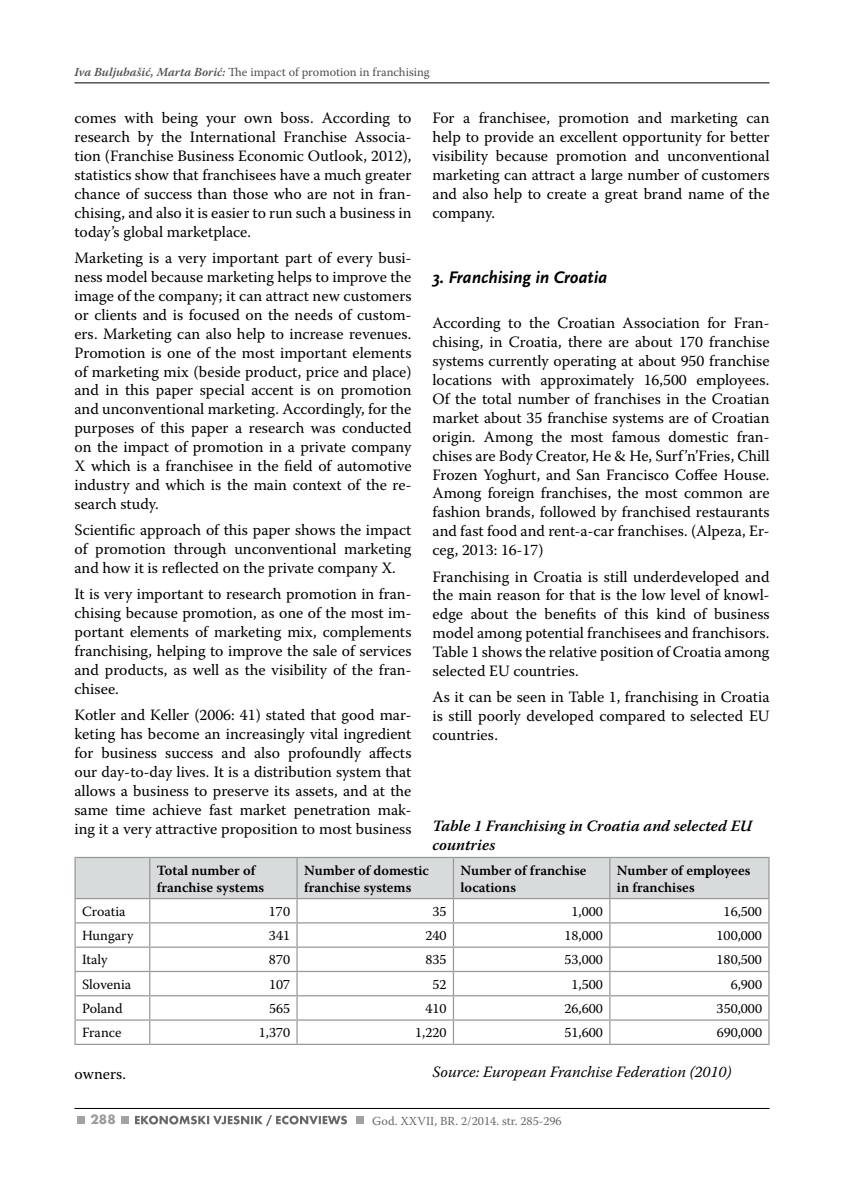
<style>
.page{position:relative;width:844px;height:1191px;background:#fff}
.page>*{position:absolute;margin:0;border:0;box-sizing:border-box;transform-origin:0 0}
.t1{font:italic 700 17.5px "Scala Sans Pro";color:#000}
.t2{font:15.75px/18.9px "Warnock Pro";color:#000;text-align:justify}
.t3{font:italic 600 15.75px/18.9px "Warnock Pro";color:#000}
.t4{font:italic 15.75px "Warnock Pro";color:#000}
.t5{font:14px "Warnock Pro";color:#000}
.t6{font:600 14px/16.8px "Warnock Pro";letter-spacing:-.01em;color:#000}
.t7{font:700 14px "Futura TOT";color:#9c9ca0}
.t8{font:12.25px "Warnock Pro";color:#504f53}
.t9{font:12.25px "Warnock Pro";color:#68676c}
.s1{font-weight:600;font-style:italic}
</style>
<div class="page">
<hr style="left:74px;top:83px;width:695px;height:1px;background:#000">
<hr style="left:74px;top:1108px;width:695px;height:1px;background:#000">
<div style="left:121px;top:1115px;width:7px;height:8px;background:#a3a3a7"></div>
<div style="left:356px;top:1115px;width:8px;height:8px;background:#a3a3a7"></div>
<div style="left:77px;top:1115px;width:8px;height:8px;background:#a3a3a7"></div>
<svg style="left:135px;top:1115px;width:212px;height:11px"></svg>
<hr style="left:74px;top:857px;width:76px;height:1px;background:#98989c">
<hr style="left:74px;top:858px;width:2px;height:40px;background:#98989c">
<hr style="left:74px;top:898px;width:76px;height:1px;background:#98989c">
<hr style="left:74px;top:899px;width:2px;height:23px;background:#98989c">
<hr style="left:74px;top:922px;width:76px;height:1px;background:#98989c">
<hr style="left:74px;top:923px;width:2px;height:23px;background:#98989c">
<hr style="left:74px;top:946px;width:76px;height:1px;background:#98989c">
<hr style="left:74px;top:947px;width:2px;height:23px;background:#98989c">
<hr style="left:74px;top:970px;width:76px;height:2px;background:#98989c">
<hr style="left:74px;top:972px;width:2px;height:23px;background:#98989c">
<hr style="left:74px;top:995px;width:76px;height:1px;background:#98989c">
<hr style="left:74px;top:996px;width:2px;height:23px;background:#98989c">
<hr style="left:74px;top:1019px;width:76px;height:1px;background:#98989c">
<hr style="left:74px;top:1020px;width:2px;height:23px;background:#98989c">
<svg style="left:75px;top:857px;width:694px;height:186px"></svg>
<hr style="left:74px;top:1043px;width:76px;height:2px;background:#98989c">
<hr style="left:150px;top:1043px;width:147px;height:2px;background:#98989c">
<hr style="left:297px;top:1043px;width:156px;height:2px;background:#98989c">
<hr style="left:453px;top:1043px;width:156px;height:2px;background:#98989c">
<hr style="left:609px;top:1043px;width:160px;height:2px;background:#98989c">
<p class="t8" style="left:74px;top:64px;width:357px"><span class="s1">Iva Buljubašić, Marta Borić:</span> The impact of promotion in franchising</p>
<p class="t2" style="left:74px;top:108px;width:338px">comes with being your own boss. According to research by the International Franchise Associa&shy;tion (Franchise Business Economic Outlook, 2012), statistics show that franchisees have a much greater chance of success than those who are not in fran&shy;chising, and also it is easier to run such a business in today’s global marketplace.</p>
<p class="t2" style="left:74px;top:248px;width:338px">Marketing is a very important part of every busi&shy;ness model because marketing helps to improve the image of the company; it can attract new customers or clients and is focused on the needs of custom&shy;ers. Marketing can also help to increase revenues.<br>Promotion is one of the most important elements of marketing mix (beside product, price and place) and in this paper special accent is on promotion and unconventional marketing. Accordingly, for the purposes of this paper a research was conducted on the impact of promotion in a private company X which is a franchisee in the field of automotive industry and which is the main context of the re&shy;search study.</p>
<p class="t2" style="left:74px;top:520px;width:338px">Scientific approach of this paper shows the impact of promotion through unconventional marketing and how it is reflected on the private company X.</p>
<p class="t2" style="left:74px;top:584px;width:338px">It is very important to research promotion in fran&shy;chising because promotion, as one of the most im&shy;portant elements of marketing mix, complements franchising, helping to improve the sale of services and products, as well as the visibility of the fran&shy;chisee.</p>
<p class="t2" style="left:74px;top:705px;width:338px">Kotler and Keller (2006: 41) stated that good mar&shy;keting has become an increasingly vital ingredient for business success and also profoundly affects our day-to-day lives. It is a distribution system that allows a business to preserve its assets, and at the same time achieve fast market penetration mak&shy;ing it a very attractive proposition to most business</p>
<p class="t2" style="left:432px;top:108px;width:338px">For a franchisee, promotion and marketing can help to provide an excellent opportunity for better visibility because promotion and unconventional marketing can attract a large number of customers and also help to create a great brand name of the company.</p>
<p class="t1" style="left:432px;top:267px;width:176px">3. Franchising in Croatia</p>
<p class="t2" style="left:432px;top:313px;width:338px">According to the Croatian Association for Fran&shy;chising, in Croatia, there are about 170 franchise systems currently operating at about 950 franchise locations with approximately 16,500 employees.<br>Of the total number of franchises in the Croatian market about 35 franchise systems are of Croatian origin. Among the most famous domestic fran&shy;chises are Body Creator, He &amp; He, Surf’n’Fries, Chill Frozen Yoghurt, and San Francisco Coffee House.<br>Among foreign franchises, the most common are fashion brands, followed by franchised restaurants and fast food and rent-a-car franchises. (Alpeza, Er&shy;ceg, 2013: 16-17)</p>
<p class="t2" style="left:432px;top:566px;width:338px">Franchising in Croatia is still underdeveloped and the main reason for that is the low level of knowl&shy;edge about the benefits of this kind of business model among potential franchisees and franchisors.<br>Table 1 shows the relative position of Croatia among selected EU countries.</p>
<p class="t2" style="left:432px;top:687px;width:338px">As it can be seen in Table 1, franchising in Croatia is still poorly developed compared to selected EU countries.</p>
<p class="t3" style="left:432px;top:816px;width:321px">Table 1 Franchising in Croatia and selected EU countries</p>
<p class="t6" style="left:157px;top:861px;width:109px">Total number of franchise systems</p>
<p class="t6" style="left:304px;top:861px;width:126px">Number of domestic franchise systems</p>
<p class="t6" style="left:460px;top:861px;width:127px">Number of franchise locations</p>
<p class="t6" style="left:616px;top:861px;width:135px">Number of employees in franchises</p>
<p class="t5" style="left:82px;top:903px;width:45px">Croatia</p>
<p class="t5" style="left:269px;top:903px;width:23px">170</p>
<p class="t5" style="left:432px;top:903px;width:16px">35</p>
<p class="t5" style="left:571px;top:903px;width:33px">1,000</p>
<p class="t5" style="left:723px;top:903px;width:40px">16,500</p>
<p class="t5" style="left:82px;top:927px;width:53px">Hungary</p>
<p class="t5" style="left:269px;top:927px;width:23px">341</p>
<p class="t5" style="left:425px;top:927px;width:23px">240</p>
<p class="t5" style="left:564px;top:927px;width:40px">18,000</p>
<p class="t5" style="left:716px;top:927px;width:47px">100,000</p>
<p class="t5" style="left:82px;top:951px;width:27px">Italy</p>
<p class="t5" style="left:269px;top:951px;width:23px">870</p>
<p class="t5" style="left:425px;top:951px;width:23px">835</p>
<p class="t5" style="left:564px;top:951px;width:40px">53,000</p>
<p class="t5" style="left:716px;top:951px;width:47px">180,500</p>
<p class="t5" style="left:82px;top:975px;width:51px">Slovenia</p>
<p class="t5" style="left:269px;top:975px;width:23px">107</p>
<p class="t5" style="left:432px;top:975px;width:16px">52</p>
<p class="t5" style="left:571px;top:975px;width:33px">1,500</p>
<p class="t5" style="left:730px;top:975px;width:33px">6,900</p>
<p class="t5" style="left:82px;top:1000px;width:42px">Poland</p>
<p class="t5" style="left:269px;top:1000px;width:23px">565</p>
<p class="t5" style="left:425px;top:1000px;width:23px">410</p>
<p class="t5" style="left:564px;top:1000px;width:40px">26,600</p>
<p class="t5" style="left:716px;top:1000px;width:47px">350,000</p>
<p class="t5" style="left:82px;top:1024px;width:41px">France</p>
<p class="t5" style="left:259px;top:1024px;width:33px">1,370</p>
<p class="t5" style="left:415px;top:1024px;width:33px">1,220</p>
<p class="t5" style="left:564px;top:1024px;width:40px">51,600</p>
<p class="t5" style="left:716px;top:1024px;width:47px">690,000</p>
<p class="t2" style="left:74px;top:1064px;width:53px">owners.</p>
<p class="t4" style="left:432px;top:1061px;width:300px">Source: European Franchise Federation (2010)</p>
<p class="t7" style="left:90px;top:1111px;width:27px">288</p>
<p class="t9" style="left:372px;top:1113px;width:191px">God. XXVII, BR. 2/2014. str. 285-296</p>
</div>
